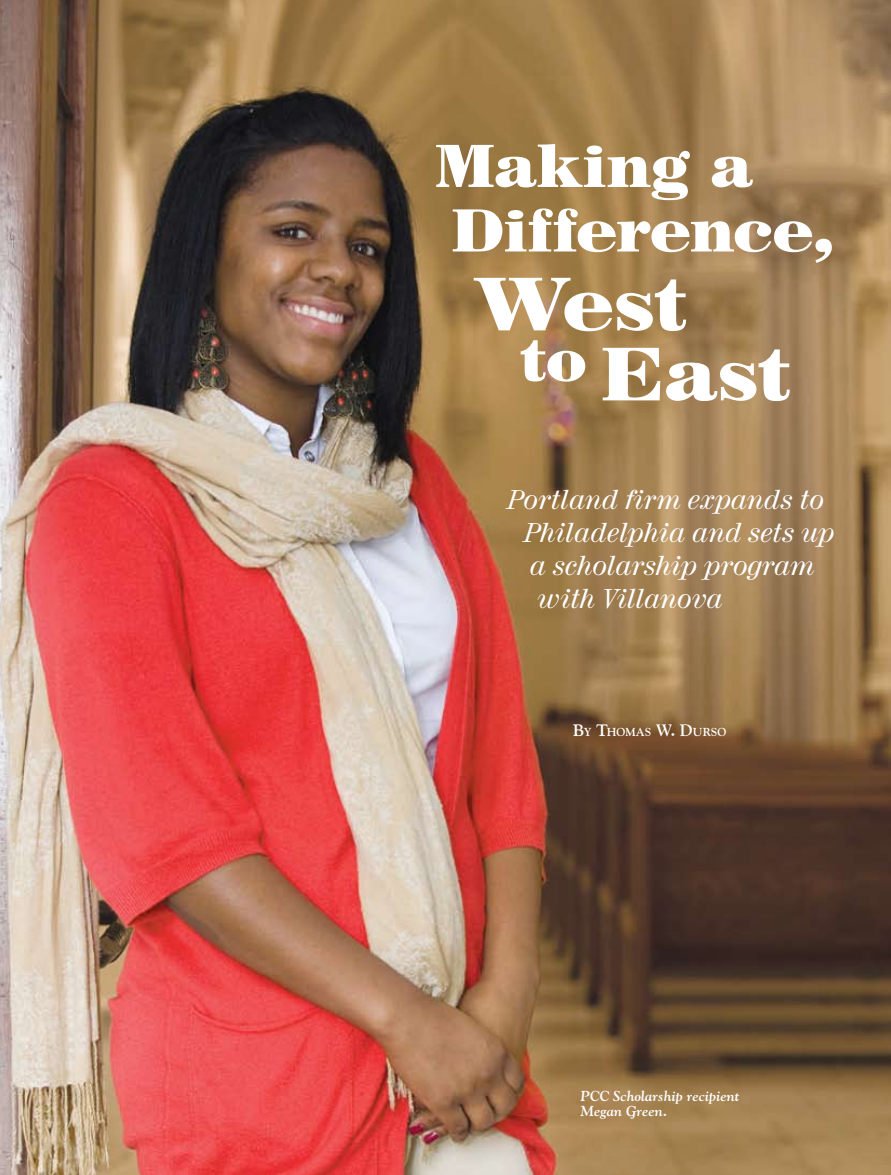
<style>
.page{position:relative;width:891px;height:1175px;background:#fff}
.page>*{position:absolute;margin:0;border:0;box-sizing:border-box;transform-origin:0 0}
.t1{font:900 75px/70.1px "Century 725 BT";letter-spacing:-.025em;color:#fff}
.t2{font:900 60px/64.5px "Century 725 BT";letter-spacing:-.015em;color:#fff}
.t3{font:italic 27px "Century 725 BT";letter-spacing:-.005em;color:#fff}
.t4{font:italic 700 14.4px/15.9px "Goudy";color:#fff}
.t5{font:700 11.55px "Goudy";letter-spacing:-.01em;color:#fff}
.s1{font-size:16.5px}
</style>
<div class="page">
<img style="left:0;top:0;width:891px;height:1174px">
<p class="t2" style="left:435px;top:133px;width:400px">Making a<br>Difference,</p>
<p class="t1" style="left:601px;top:268px;width:191px;text-indent:-128px">West<br>East</p>
<p class="t2" style="left:519px;top:327px;width:69px">to</p>
<p class="t3" style="left:508px;top:483px;width:318px">Portland firm expands to</p>
<p class="t3" style="left:524px;top:516px;width:312px">Philadelphia and sets up</p>
<p class="t3" style="left:530px;top:549px;width:286px">a scholarship program</p>
<p class="t3" style="left:538px;top:582px;width:187px">with Villanova</p>
<p class="t5" style="left:573px;top:724px;width:155px"><span class="s1">B</span>Y <span class="s1">T</span>HOMAS <span class="s1">W. D</span>URSO</p>
<p class="t4" style="left:580px;top:1087px;width:161px">PCC Scholarship recipient<br>Megan Green.</p>
</div>
